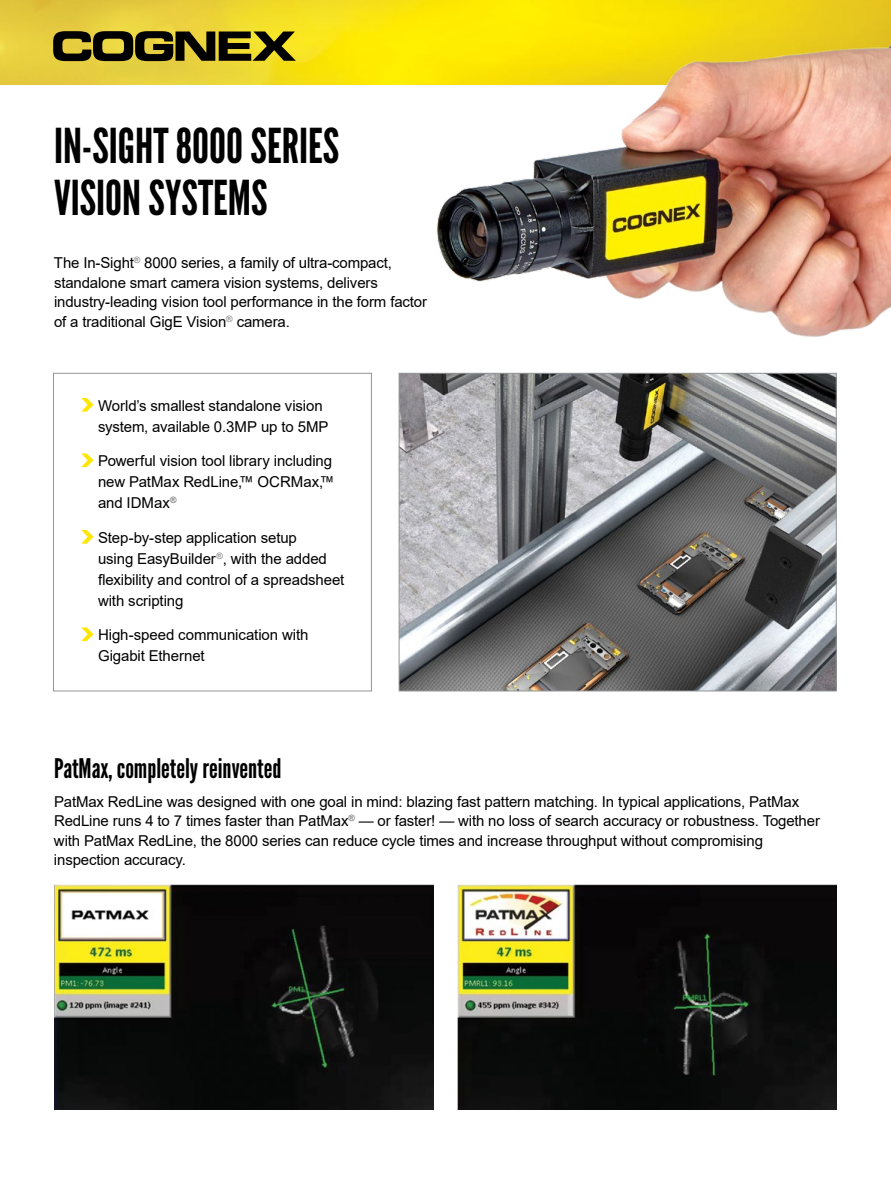
<style>
.page{position:relative;width:891px;height:1188px;background:#fff}
.page>*{position:absolute;margin:0;border:0;box-sizing:border-box;transform-origin:0 0}
.t1{font:48px/52.5px "League Gothic";color:#000}
.t2{font:27px "League Gothic";color:#000}
.t3{font:15px/21px "Arial";letter-spacing:-.01em;color:#000}
</style>
<div class="page">
<img style="left:0;top:0;width:425px;height:84px">
<svg style="left:53px;top:31px;width:243px;height:30px;background:#5a5215"></svg>
<svg style="left:81px;top:398px;width:13px;height:14px"></svg>
<svg style="left:81px;top:453px;width:13px;height:14px"></svg>
<svg style="left:81px;top:530px;width:13px;height:14px"></svg>
<svg style="left:81px;top:627px;width:13px;height:14px"></svg>
<div style="left:53px;top:373px;width:319px;height:318px;border:1px solid #939598"></div>
<img style="left:401px;top:375px;width:434px;height:314px">
<div style="left:399px;top:373px;width:438px;height:318px;border:1px solid #939598"></div>
<img style="left:425px;top:0;width:466px;height:337px">
<img style="left:458px;top:885px;width:379px;height:225px">
<img style="left:54px;top:885px;width:380px;height:225px">
<h1 class="t1" style="left:54px;top:120px;width:287px">IN-SIGHT 8000 SERIES<br>VISION SYSTEMS</h1>
<p class="t3" style="left:54px;top:253px;width:375px;line-height:19.5px">The In-Sight<sup>®</sup> 8000 series, a family of ultra-compact, standalone smart camera vision systems, delivers industry-leading vision tool performance in the form factor of a traditional GigE Vision<sup>®</sup> camera.</p>
<p class="t3" style="left:98px;top:395px;width:232px">World’s smallest standalone vision system, available 0.3MP up to 5MP</p>
<p class="t3" style="left:98px;top:450px;width:238px">Powerful vision tool library including new PatMax RedLine,™ OCRMax,™ and IDMax<sup>®</sup></p>
<p class="t3" style="left:98px;top:527px;width:248px">Step-by-step application setup<br>using EasyBuilder<sup>®</sup>, with the added flexibility and control of a spreadsheet with scripting</p>
<p class="t3" style="left:98px;top:624px;width:212px">High-speed communication with<br>Gigabit Ethernet</p>
<h2 class="t2" style="left:54px;top:753px;width:229px">PatMax, completely reinvented</h2>
<p class="t3" style="left:54px;top:792px;width:768px;line-height:19.5px">PatMax RedLine was designed with one goal in mind: blazing fast pattern matching. In typical applications, PatMax RedLine runs 4 to 7 times faster than PatMax<sup>®</sup> — or faster! — with no loss of search accuracy or robustness. Together with PatMax RedLine, the 8000 series can reduce cycle times and increase throughput without compromising inspection accuracy.</p>
</div>
